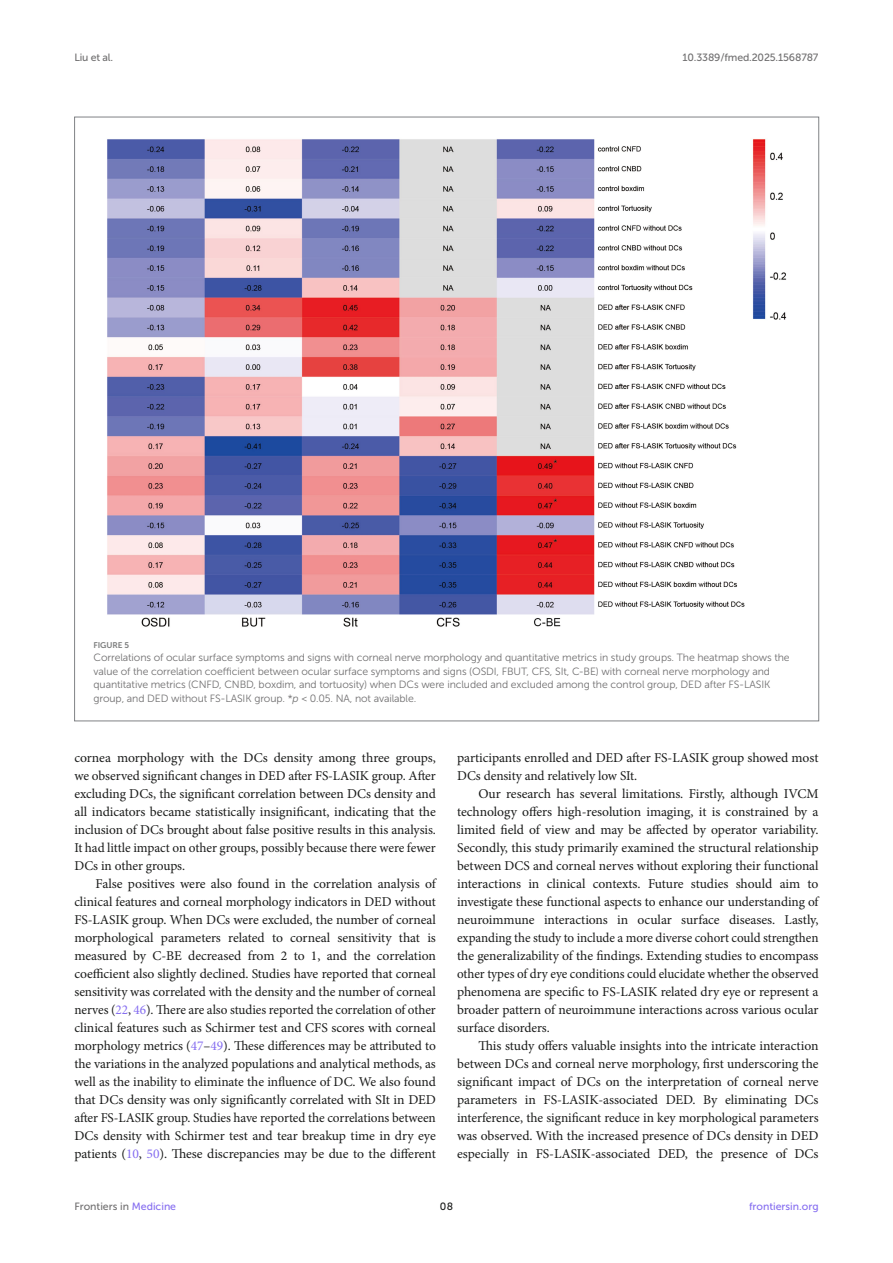
<style>
.page{position:relative;width:893px;height:1263px;background:#fff}
.page>*{position:absolute;margin:0;border:0;box-sizing:border-box;transform-origin:0 0}
.TEXT{font:13.5px/18px "Minion Pro";letter-spacing:-.005em;color:#1b1c1b;text-align:justify}
.FIG_LEG{font:10.5px/13.5px "Museo Sans 300";letter-spacing:-.01em;color:#706f70}
.t1{font:10.5px "Museo Sans 500";letter-spacing:-.015em;color:#706f70}
.t2{font:10.5px "Museo Sans 500";color:#856df0}
.t3{font:10.5px "Museo Sans 500";color:#1b1c1b}
.FIG_HD{font:8.25px "Museo Sans 700";letter-spacing:-.01em;color:#7e7f7f}
.s1{font-style:italic}
.s2{color:#856df0}
</style>
<div class="page">
<img style="left:107px;top:139px;width:680px;height:488px">
<p class="t1" style="left:74px;top:51px;width:40px">Liu et al.</p>
<p class="t1" style="left:683px;top:51px;width:137px">10.3389/fmed.2025.1568787</p>
<p class="FIG_HD" style="left:94px;top:640px;width:37px">FIGURE 5</p>
<p class="FIG_LEG" style="left:94px;top:651px;width:698px">Correlations of ocular surface symptoms and signs with corneal nerve morphology and quantitative metrics in study groups. The heatmap shows the value of the correlation coefficient between ocular surface symptoms and signs (OSDI, FBUT, CFS, SIt, C-BE) with corneal nerve morphology and quantitative metrics (CNFD, CNBD, boxdim, and tortuosity) when DCs were included and excluded among the control group, DED after FS-LASIK group, and DED without FS-LASIK group. *<span class="s1">p</span> &lt; 0.05. NA, not available.</p>
<p class="TEXT" style="left:74px;top:749px;width:363px">cornea morphology with the DCs density among three groups, we observed significant changes in DED after FS-LASIK group. After excluding DCs, the significant correlation between DCs density and all indicators became statistically insignificant, indicating that the inclusion of DCs brought about false positive results in this analysis.<br>It had little impact on other groups, possibly because there were fewer DCs in other groups.</p>
<p class="TEXT" style="left:74px;top:875px;width:363px;text-indent:21px">False positives were also found in the correlation analysis of clinical features and corneal morphology indicators in DED without FS-LASIK group. When DCs were excluded, the number of corneal morphological parameters related to corneal sensitivity that is measured by C-BE decreased from 2 to 1, and the correlation coefficient also slightly declined. Studies have reported that corneal sensitivity was correlated with the density and the number of corneal nerves (<span class="s2">22</span>, <span class="s2">46</span>). There are also studies reported the correlation of other clinical features such as Schirmer test and CFS scores with corneal morphology metrics (<span class="s2">47</span>–<span class="s2">49</span>). These differences may be attributed to the variations in the analyzed populations and analytical methods, as well as the inability to eliminate the influence of DC. We also found that DCs density was only significantly correlated with SIt in DED after FS-LASIK group. Studies have reported the correlations between DCs density with Schirmer test and tear breakup time in dry eye patients (<span class="s2">10</span>, <span class="s2">50</span>). These discrepancies may be due to the different</p>
<p class="TEXT" style="left:457px;top:749px;width:363px">participants enrolled and DED after FS-LASIK group showed most<br>DCs density and relatively low SIt.</p>
<p class="TEXT" style="left:457px;top:785px;width:363px;text-indent:21px">Our research has several limitations. Firstly, although IVCM technology offers high-resolution imaging, it is constrained by a limited field of view and may be affected by operator variability.<br>Secondly, this study primarily examined the structural relationship between DCS and corneal nerves without exploring their functional interactions in clinical contexts. Future studies should aim to investigate these functional aspects to enhance our understanding of neuroimmune interactions in ocular surface diseases. Lastly, expanding the study to include a more diverse cohort could strengthen the generalizability of the findings. Extending studies to encompass other types of dry eye conditions could elucidate whether the observed phenomena are specific to FS-LASIK related dry eye or represent a broader pattern of neuroimmune interactions across various ocular surface disorders.</p>
<p class="TEXT" style="left:457px;top:1037px;width:363px;text-indent:21px">This study offers valuable insights into the intricate interaction between DCs and corneal nerve morphology, first underscoring the significant impact of DCs on the interpretation of corneal nerve parameters in FS-LASIK-associated DED. By eliminating DCs interference, the significant reduce in key morphological parameters was observed. With the increased presence of DCs density in DED especially in FS-LASIK-associated DED, the presence of DCs</p>
<p class="t1" style="left:74px;top:1200px;width:103px">Frontiers in <span class="s2">Medicine</span></p>
<p class="t3" style="left:440px;top:1200px;width:15px">08</p>
<p class="t2" style="left:749px;top:1200px;width:71px">frontiersin.org</p>
</div>
